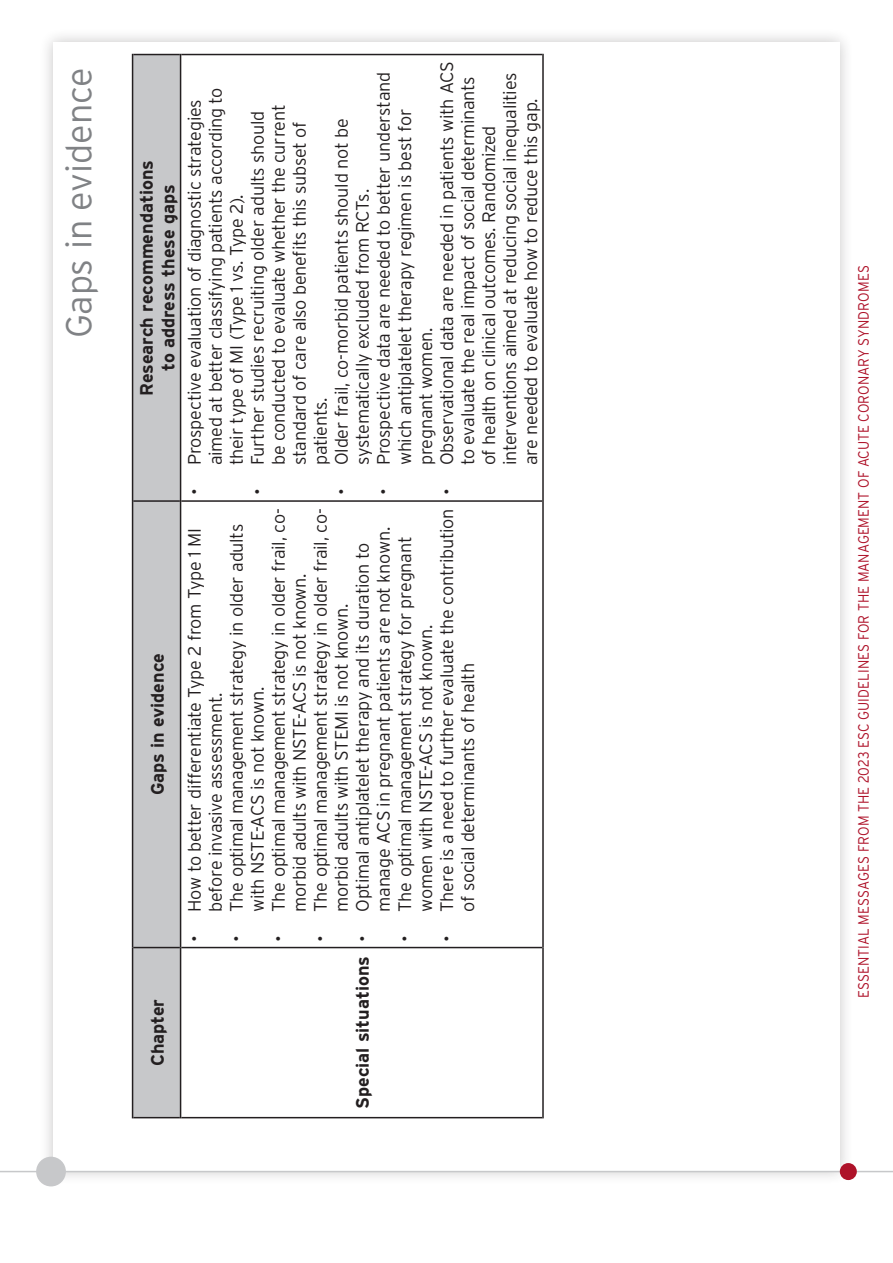
<style>
.page{position:relative;width:893px;height:1263px;background:#fff}
.page>*{position:absolute;margin:0;border:0;box-sizing:border-box;transform-origin:0 0}
.t1{font:300 36px "Interstate";color:#808285}
.t2{font:300 18px/21px "Interstate";letter-spacing:-.015em;color:#231f20}
.List_Paragraph{font:700 18px "Interstate";color:#231f20}
.t3{font:300 15px "Interstate";letter-spacing:.005em;color:#ae1229;scale:.9 1}
</style>
<div class="page">
<div style="left:39px;top:28px;width:815px;height:1157px;background:#231f20;opacity:.25"></div>
<div style="left:53px;top:43px;width:787px;height:1128px;background:#fff"></div>
<hr style="left:0;top:1171px;width:893px;height:1px;background:#c7c8ca">
<div style="left:840px;top:1163px;width:17px;height:17px;background:#ae1229;border-radius:50%"></div>
<div style="left:36px;top:1157px;width:30px;height:29px;background:#c7c8ca;border-radius:50%"></div>
<div style="left:133px;top:55px;width:47px;height:1062px;background:#c7c8ca"></div>
<hr style="left:132px;top:947px;width:1px;height:171px;background:#231f20">
<hr style="left:133px;top:1117px;width:47px;height:1px;background:#231f20">
<hr style="left:132px;top:501px;width:1px;height:446px;background:#231f20">
<hr style="left:133px;top:947px;width:47px;height:1px;background:#231f20">
<hr style="left:132px;top:54px;width:1px;height:447px;background:#231f20">
<hr style="left:133px;top:500px;width:47px;height:2px;background:#231f20">
<hr style="left:133px;top:54px;width:47px;height:1px;background:#231f20">
<hr style="left:180px;top:947px;width:1px;height:171px;background:#231f20">
<hr style="left:181px;top:1117px;width:361px;height:1px;background:#231f20">
<hr style="left:180px;top:501px;width:1px;height:446px;background:#231f20">
<hr style="left:181px;top:947px;width:361px;height:1px;background:#231f20">
<hr style="left:180px;top:54px;width:1px;height:447px;background:#231f20">
<hr style="left:181px;top:500px;width:361px;height:2px;background:#231f20">
<hr style="left:181px;top:54px;width:361px;height:1px;background:#231f20">
<hr style="left:542px;top:947px;width:2px;height:171px;background:#231f20">
<hr style="left:542px;top:501px;width:2px;height:446px;background:#231f20">
<hr style="left:542px;top:54px;width:2px;height:447px;background:#231f20">
<p class="t1" style="left:59px;top:338px;width:273px;rotate:-90deg">Gaps in evidence</p>
<p class="List_Paragraph" style="left:137px;top:396px;width:237px;rotate:-90deg">Research recommendations</p>
<p class="List_Paragraph" style="left:158px;top:371px;width:188px;rotate:-90deg">to address these gaps</p>
<p class="List_Paragraph" style="left:147px;top:795px;width:144px;rotate:-90deg">Gaps in evidence</p>
<p class="List_Paragraph" style="left:147px;top:1066px;width:69px;rotate:-90deg">Chapter</p>
<p class="t2" style="left:373px;top:465px;width:395px;text-indent:-30px;rotate:-90deg">• Prospective data are needed to better understand which antiplatelet therapy regimen is best for pregnant women.</p>
<p class="t2" style="left:436px;top:465px;width:406px;text-indent:-30px;rotate:-90deg">• Observational data are needed in patients with ACS to evaluate the real impact of social determinants of health on clinical outcomes. Randomized interventions aimed at reducing social inequalities are needed to evaluate how to reduce this gap.</p>
<p class="t2" style="left:184px;top:465px;width:379px;text-indent:-30px;rotate:-90deg">• Prospective evaluation of diagnostic strategies aimed at better classifying patients according to their type of MI (Type 1 vs. Type 2).</p>
<p class="t2" style="left:247px;top:465px;width:362px;text-indent:-30px;rotate:-90deg">• Further studies recruiting older adults should be conducted to evaluate whether the current standard of care also benefits this subset of patients.</p>
<p class="t2" style="left:331px;top:465px;width:348px;text-indent:-30px;rotate:-90deg">• Older frail, co-morbid patients should not be systematically excluded from RCTs.</p>
<p class="t2" style="left:268px;top:912px;width:405px;text-indent:-30px;rotate:-90deg">• The optimal management strategy in older frail, co&shy;morbid adults with NSTE-ACS is not known.</p>
<p class="t2" style="left:310px;top:912px;width:405px;text-indent:-30px;rotate:-90deg">• The optimal management strategy in older frail, co&shy;morbid adults with STEMI is not known.</p>
<p class="t2" style="left:436px;top:912px;width:405px;text-indent:-30px;rotate:-90deg">• There is a need to further evaluate the contribution of social determinants of health</p>
<p class="t2" style="left:184px;top:912px;width:385px;text-indent:-30px;rotate:-90deg">• How to better differentiate Type 2 from Type 1 MI before invasive assessment.</p>
<p class="t2" style="left:226px;top:912px;width:390px;text-indent:-30px;rotate:-90deg">• The optimal management strategy in older adults with NSTE-ACS is not known.</p>
<p class="t2" style="left:352px;top:912px;width:386px;text-indent:-30px;rotate:-90deg">• Optimal antiplatelet therapy and its duration to manage ACS in pregnant patients are not known.</p>
<p class="t2" style="left:394px;top:912px;width:377px;text-indent:-30px;rotate:-90deg">• The optimal management strategy for pregnant women with NSTE-ACS is not known.</p>
<p class="List_Paragraph" style="left:353px;top:1109px;width:155px;rotate:-90deg">Special situations</p>
<p class="t3" style="left:855px;top:998px;width:816px;rotate:-90deg">ESSENTIAL MESSAGES FROM THE 2023 ESC GUIDELINES FOR THE MANAGEMENT OF ACUTE CORONARY SYNDROMES</p>
</div>
